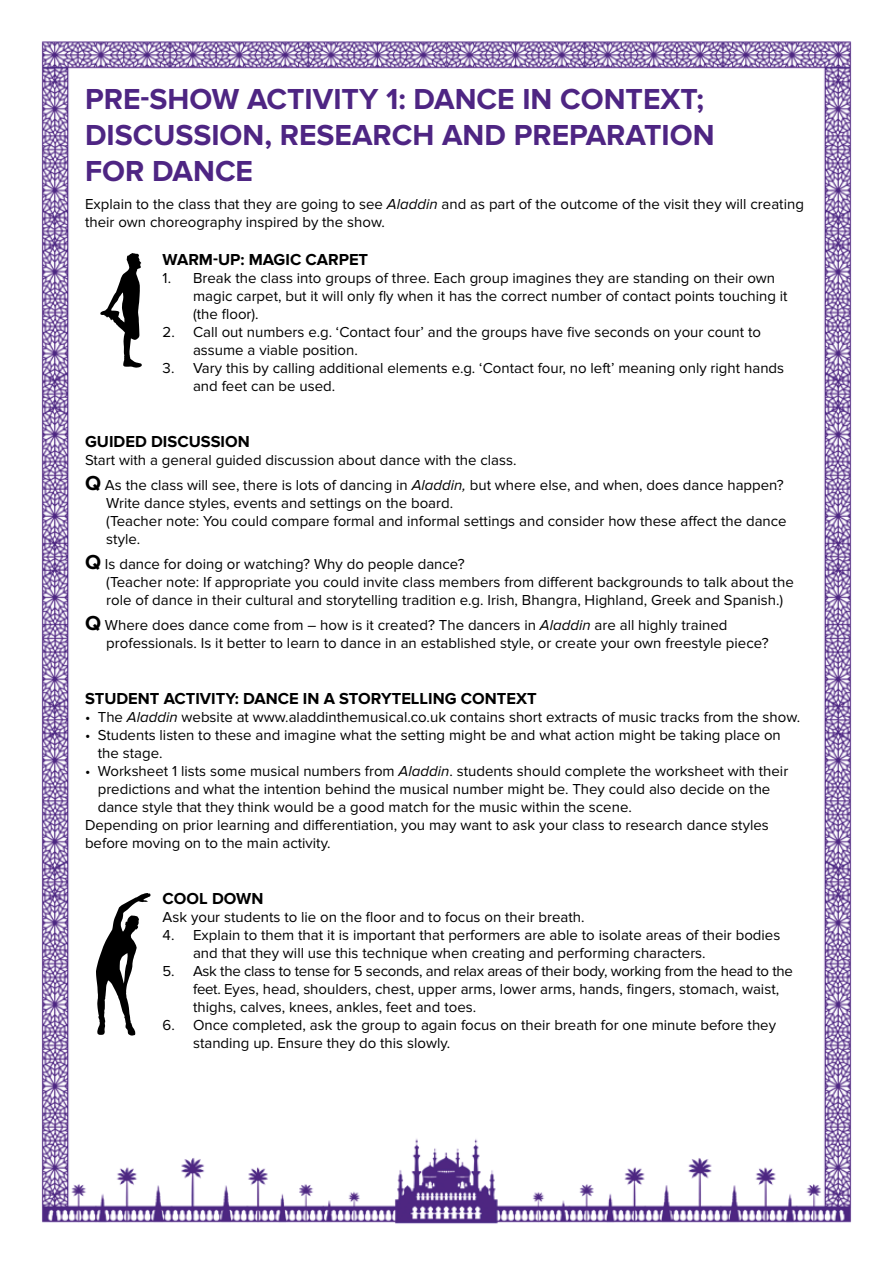
<style>
.page{position:relative;width:893px;height:1263px;background:#fff}
.page>*{position:absolute;margin:0;border:0;box-sizing:border-box;transform-origin:0 0}
.t1{font:700 30px/36px "Proxima Nova";color:#4e2583}
.t2{font:700 16.5px "Proxima Nova";color:#000}
.t3{font:15px/18px "Proxima Nova";color:#000}
.s1{font-style:italic}
.s2{font-weight:700;font-size:21px}
</style>
<div class="page">
<img style="left:41px;top:41px;width:811px;height:1183px">
<svg style="left:100px;top:253px;width:42px;height:115px"></svg>
<svg style="left:96px;top:893px;width:55px;height:143px"></svg>
<h1 class="t1" style="left:85px;top:81px;width:631px">PRE-SHOW ACTIVITY 1: DANCE IN CONTEXT;<br>DISCUSSION, RESEARCH AND PREPARATION<br>FOR DANCE</h1>
<p class="t3" style="left:85px;top:195px;width:720px">Explain to the class that they are going to see <span class="s1">Aladdin</span> and as part of the outcome of the visit they will creating their own choreography inspired by the show.</p>
<p class="t2" style="left:163px;top:250px;width:207px">WARM-UP: MAGIC CARPET</p>
<p class="t3" style="left:193px;top:269px;width:596px;text-indent:-30px">1. Break the class into groups of three. Each group imagines they are standing on their own magic carpet, but it will only fly when it has the correct number of contact points touching it (the floor).</p>
<p class="t3" style="left:193px;top:323px;width:570px;text-indent:-30px">2. Call out numbers e.g. ‘Contact four’ and the groups have five seconds on your count to assume a viable position.</p>
<p class="t3" style="left:193px;top:359px;width:593px;text-indent:-30px">3. Vary this by calling additional elements e.g. ‘Contact four, no left’ meaning only right hands and feet can be used.</p>
<p class="t2" style="left:85px;top:431px;width:166px">GUIDED DISCUSSION</p>
<p class="t3" style="left:85px;top:447px;width:700px;line-height:25.2px">Start with a general guided discussion about dance with the class.<br><span class="s2">Q</span> As the class will see, there is lots of dancing in <span class="s1">Aladdin,</span> but where else, and when, does dance happen?</p>
<p class="t3" style="left:106px;top:494px;width:682px">Write dance styles, events and settings on the board.<br>(Teacher note: You could compare formal and informal settings and consider how these affect the dance style.</p>
<p class="t3" style="left:106px;top:555px;width:689px;text-indent:-21px"><span class="s2">Q</span> Is dance for doing or watching? Why do people dance?<br>(Teacher note: If appropriate you could invite class members from different backgrounds to talk about the role of dance in their cultural and storytelling tradition e.g. Irish, Bhangra, Highland, Greek and Spanish.)</p>
<p class="t3" style="left:106px;top:616px;width:664px;text-indent:-21px"><span class="s2">Q</span> Where does dance come from – how is it created? The dancers in <span class="s1">Aladdin</span> are all highly trained professionals. Is it better to learn to dance in an established style, or create your own freestyle piece?</p>
<p class="t2" style="left:85px;top:689px;width:453px">STUDENT ACTIVITY: DANCE IN A STORYTELLING CONTEXT</p>
<p class="t3" style="left:85px;top:708px;width:717px">• The <span class="s1">Aladdin</span> website at www.aladdinthemusical.co.uk contains short extracts of music tracks from the show.</p>
<p class="t3" style="left:98px;top:726px;width:685px;text-indent:-13px">• Students listen to these and imagine what the setting might be and what action might be taking place on the stage.</p>
<p class="t3" style="left:85px;top:762px;width:705px">• Worksheet 1 lists some musical numbers from <span class="s1">Aladdin</span>. students should complete the worksheet with their</p>
<p class="t3" style="left:98px;top:780px;width:674px">predictions and what the intention behind the musical number might be. They could also decide on the</p>
<p class="t3" style="left:98px;top:798px;width:535px">dance style that they think would be a good match for the music within the scene.</p>
<p class="t3" style="left:85px;top:816px;width:685px">Depending on prior learning and differentiation, you may want to ask your class to research dance styles</p>
<p class="t3" style="left:85px;top:834px;width:247px">before moving on to the main activity.</p>
<p class="t2" style="left:163px;top:889px;width:102px">COOL DOWN</p>
<p class="t3" style="left:163px;top:908px;width:423px">Ask your students to lie on the floor and to focus on their breath.</p>
<p class="t3" style="left:193px;top:926px;width:589px;text-indent:-30px">4. Explain to them that it is important that performers are able to isolate areas of their bodies and that they will use this technique when creating and performing characters.</p>
<p class="t3" style="left:193px;top:962px;width:601px;text-indent:-30px">5. Ask the class to tense for 5 seconds, and relax areas of their body, working from the head to the feet. Eyes, head, shoulders, chest, upper arms, lower arms, hands, fingers, stomach, waist, thighs, calves, knees, ankles, feet and toes.</p>
<p class="t3" style="left:193px;top:1016px;width:585px;text-indent:-30px">6. Once completed, ask the group to again focus on their breath for one minute before they standing up. Ensure they do this slowly.</p>
</div>
